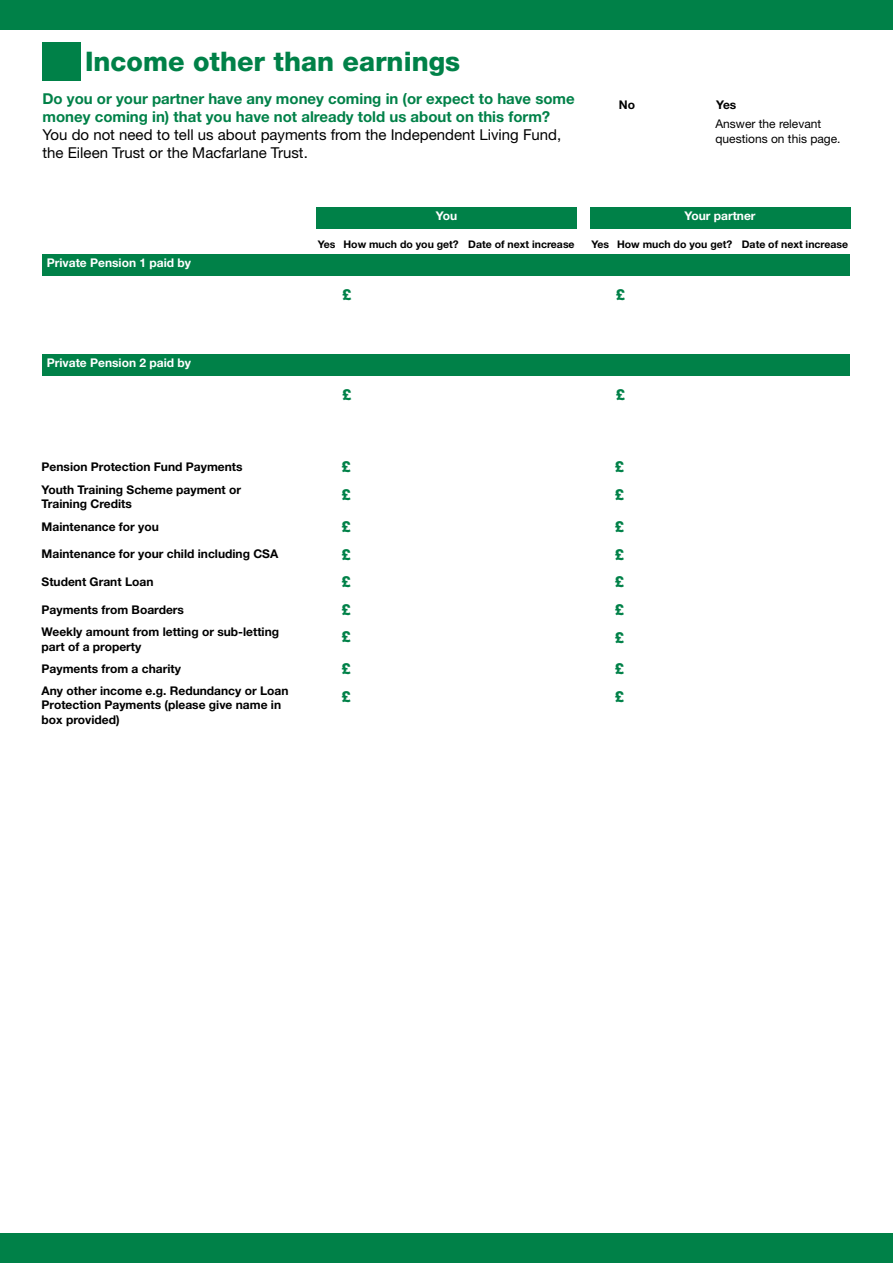
<style>
.page{position:relative;width:893px;height:1263px;background:#fff}
.page>*{position:absolute;margin:0;border:0;box-sizing:border-box;transform-origin:0 0}
.t1{font:800 27px "Helvetica Neue LT Std";color:#008148}
.t2{font:700 15px "Helvetica Neue LT Std";color:#008148}
.t3{font:15px "Helvetica Neue LT Std";color:#000}
.t4{font:800 15px/27.6px "Helvetica Neue LT Std";color:#008148}
.t5{font:700 12px/14.4px "Helvetica Neue LT Std";color:#000}
.t6{font:700 12px "Helvetica Neue LT Std";color:#fff}
.t7{font:12px "Helvetica Neue LT Std";color:#000}
.t8{font:700 10.5px "Helvetica Neue LT Std";color:#000}
</style>
<div class="page">
<div style="left:0;top:0;width:893px;height:30px;background:#008148"></div>
<div style="left:0;top:1233px;width:893px;height:30px;background:#008148"></div>
<div style="left:43px;top:43px;width:38px;height:38px;background:#008148"></div>
<div style="left:316px;top:207px;width:261px;height:22px;background:#008148"></div>
<div style="left:590px;top:207px;width:260px;height:22px;background:#008148"></div>
<div style="left:43px;top:254px;width:807px;height:22px;background:#008148"></div>
<div style="left:43px;top:355px;width:807px;height:21px;background:#008148"></div>
<p class="t1" style="left:85px;top:46px;width:377px">Income other than earnings</p>
<p class="t2" style="left:43px;top:90px;width:534px">Do you or your partner have any money coming in (or expect to have some</p>
<p class="t5" style="left:619px;top:97px;width:18px">No</p>
<p class="t5" style="left:716px;top:97px;width:22px">Yes</p>
<p class="t2" style="left:43px;top:108px;width:509px">money coming in) that you have not already told us about on this form?</p>
<p class="t7" style="left:715px;top:117px;width:107px">Answer the relevant</p>
<p class="t3" style="left:43px;top:126px;width:520px">You do not need to tell us about payments from the Independent Living Fund,</p>
<p class="t7" style="left:715px;top:131px;width:127px">questions on this page.</p>
<p class="t3" style="left:43px;top:144px;width:267px">the Eileen Trust or the Macfarlane Trust.</p>
<p class="t6" style="left:47px;top:255px;width:146px">Private Pension 1 paid by</p>
<p class="t6" style="left:47px;top:356px;width:146px">Private Pension 2 paid by</p>
<p class="t5" style="left:42px;top:459px;width:202px">Pension Protection Fund Payments</p>
<p class="t5" style="left:42px;top:482px;width:201px">Youth Training Scheme payment or<br>Training Credits</p>
<p class="t5" style="left:42px;top:519px;width:119px">Maintenance for you</p>
<p class="t5" style="left:42px;top:547px;width:238px">Maintenance for your child including CSA</p>
<p class="t5" style="left:42px;top:574px;width:113px">Student Grant Loan</p>
<p class="t5" style="left:42px;top:602px;width:144px">Payments from Boarders</p>
<p class="t5" style="left:42px;top:624px;width:239px">Weekly amount from letting or sub-letting part of a property</p>
<p class="t5" style="left:42px;top:661px;width:141px">Payments from a charity</p>
<p class="t5" style="left:42px;top:683px;width:248px">Any other income e.g. Redundancy or Loan<br>Protection Payments (please give name in box provided)</p>
<p class="t6" style="left:436px;top:208px;width:23px">You</p>
<p class="t6" style="left:684px;top:208px;width:73px">Your partner</p>
<p class="t8" style="left:318px;top:238px;width:258px">Yes How much do you get? Date of next increase</p>
<p class="t8" style="left:591px;top:238px;width:258px">Yes How much do you get? Date of next increase</p>
<p class="t4" style="left:342px;top:281px;width:11px">£</p>
<p class="t4" style="left:616px;top:281px;width:11px">£</p>
<p class="t4" style="left:342px;top:381px;width:11px">£</p>
<p class="t4" style="left:341px;top:453px;width:11px">£ £</p>
<p class="t4" style="left:341px;top:513px;width:11px;text-align:justify">£ £ £ £ £</p>
<p class="t4" style="left:341px;top:655px;width:11px">£ £</p>
<p class="t4" style="left:616px;top:381px;width:11px">£</p>
<p class="t4" style="left:615px;top:453px;width:11px">£ £</p>
<p class="t4" style="left:615px;top:513px;width:11px;text-align:justify">£ £ £ £ £</p>
<p class="t4" style="left:615px;top:655px;width:11px">£ £</p>
</div>
